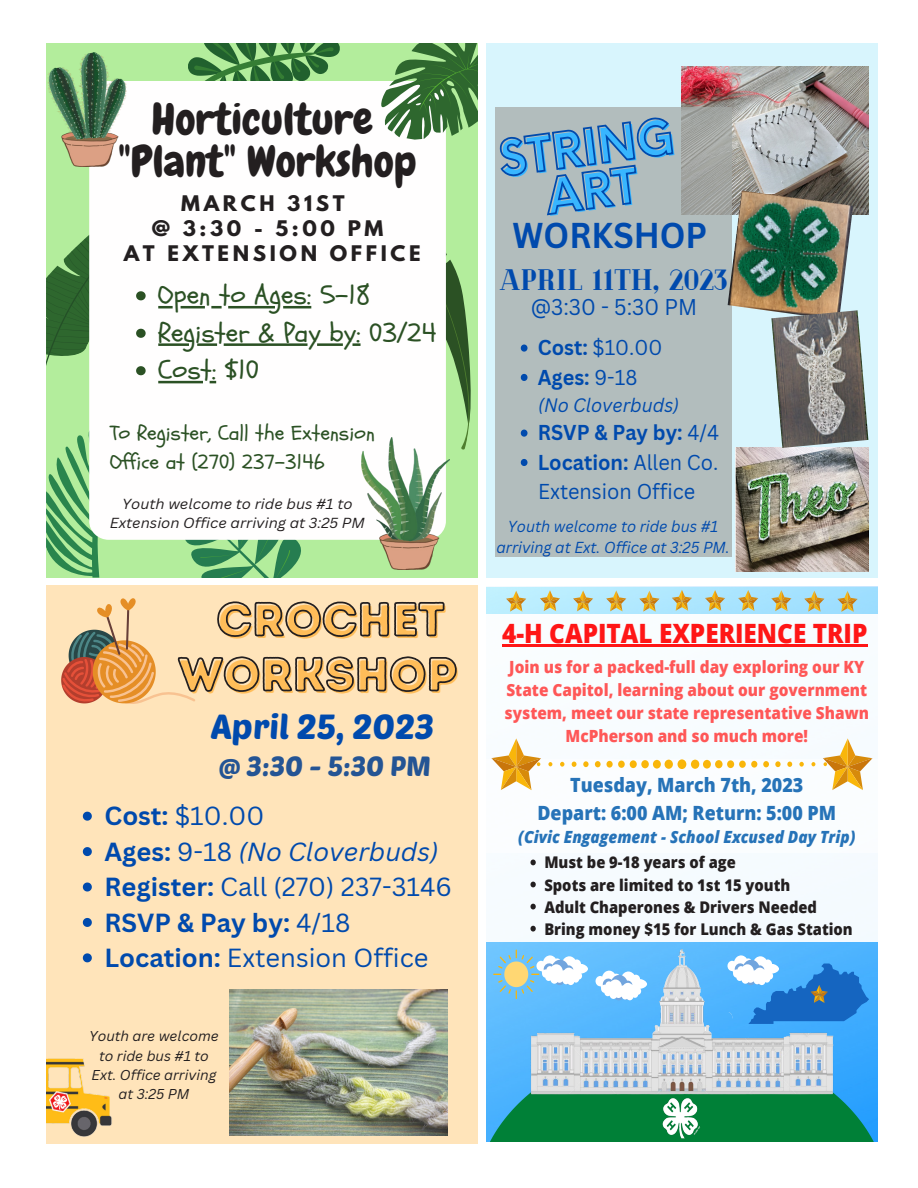
<style>
.page{position:relative;width:918px;height:1188px;background:#fff}
.page>*{position:absolute;margin:0;border:0;box-sizing:border-box;transform-origin:0 0}
.t1{font:700 48.6px/43.7px "Neue Einstellung";color:#38b6ff;text-align:center;scale:.95 1}
.t2{font:46.65px/55.1px "Intro Rust Base";color:#ffbd59;text-align:center}
.t3{font:43.2px/42.6px "Chewy";color:#231f20;text-align:center;scale:1.04 1}
.t4{font:700 34.95px "Canva Sans";color:#004aad;scale:.95 1}
.t5{font:34.35px "Poetsen One";color:#004aad}
.t6{font:900 29.55px "Cheque";color:#004aad;scale:.95 1}
.t7{font:27.45px "Poetsen One";color:#245494}
.t8{font:27px/37.5px "Schoolbell";color:#2b5124;scale:1.04 1}
.t9{font:800 26.55px "Open Sans";color:#ff1616;scale:.91 1}
.t10{font:25.5px/35.4px "Canva Sans";color:#004aad}
.t11{font:22.2px "Canva Sans";color:#004aad;scale:.95 1}
.t12{font:700 21px/29.4px "Canva Sans";color:#004aad;scale:.95 1}
.t13{font:21px/29.4px "Schoolbell";color:#2b5124;scale:1.04 1}
.t14{font:21px "Canva Sans";color:#004aad;scale:.95 1}
.t15{font:800 19.65px/27.3px "Open Sans";color:#2673b8;text-align:center;scale:.91 1}
.t16{font:700 19.05px "League Spartan";letter-spacing:.18em;color:#231f20;scale:1.04 1}
.t17{font:italic 18.9px "Canva Sans";color:#004aad;scale:.95 1}
.t18{font:800 16.8px/23.1px "Open Sans";color:#ff5757;text-align:center;scale:.91 1}
.t19{font:italic 800 16.8px "Open Sans";color:#2673b8;scale:.91 1}
.t20{font:800 16.05px/22px "Open Sans";color:#231f20;scale:.91 1}
.t21{font:italic 15.45px/21.3px "Canva Sans";color:#004aad;text-align:center;scale:.95 1}
.t22{font:italic 14.1px/19.8px "Canva Sans";color:#231f20;text-align:center;scale:1.04 1}
.t23{font:italic 13.95px/19.2px "Canva Sans";color:#231f20;text-align:center}
.s1{font-weight:700}
.s2{font-style:italic}
.s3{font-weight:400}
</style>
<div class="page">
<div style="left:486px;top:43px;width:392px;height:535px;background:#d8f5fd"></div>
<img style="left:682px;top:66px;width:187px;height:148px">
<div style="left:495px;top:107px;width:237px;height:449px;background:#b2bdbd"></div>
<img style="left:728px;top:191px;width:125px;height:120px">
<img style="left:735px;top:448px;width:133px;height:124px">
<img style="left:771px;top:310px;width:97px;height:138px">
<svg style="left:499px;top:117px;width:175px;height:99px"></svg>
<svg style="left:521px;top:345px;width:7px;height:7px"></svg>
<svg style="left:521px;top:374px;width:7px;height:7px"></svg>
<svg style="left:521px;top:430px;width:7px;height:7px"></svg>
<svg style="left:521px;top:459px;width:7px;height:7px"></svg>
<div style="left:46px;top:43px;width:432px;height:535px;background:#b3ed9c"></div>
<svg style="left:188px;top:43px;width:152px;height:38px"></svg>
<svg style="left:46px;top:432px;width:54px;height:146px"></svg>
<svg style="left:185px;top:540px;width:116px;height:38px"></svg>
<div style="left:89px;top:81px;width:357px;height:459px;background:#fffefe"></div>
<img style="left:362px;top:450px;width:88px;height:119px">
<img style="left:48px;top:53px;width:79px;height:114px">
<svg style="left:381px;top:43px;width:97px;height:97px"></svg>
<hr style="left:283px;top:306px;width:28px;height:2px;background:#2b5124">
<hr style="left:228px;top:306px;width:47px;height:2px;background:#2b5124">
<svg style="left:211px;top:306px;width:11px;height:2px"></svg>
<hr style="left:181px;top:306px;width:24px;height:2px;background:#2b5124">
<svg style="left:158px;top:306px;width:15px;height:2px"></svg>
<svg style="left:337px;top:223px;width:134px;height:227px;background:#e6efe2"></svg>
<hr style="left:317px;top:343px;width:26px;height:3px;background:#2b5124">
<hr style="left:224px;top:343px;width:84px;height:3px;background:#2b5124">
<hr style="left:197px;top:343px;width:20px;height:3px;background:#2b5124">
<hr style="left:158px;top:343px;width:31px;height:3px;background:#2b5124">
<svg style="left:46px;top:211px;width:100px;height:171px"></svg>
<svg style="left:210px;top:381px;width:6px;height:2px"></svg>
<hr style="left:158px;top:381px;width:45px;height:2px;background:#2b5124">
<div style="left:46px;top:585px;width:432px;height:558px;background:#ffe4ba"></div>
<img style="left:230px;top:990px;width:218px;height:145px">
<svg style="left:83px;top:812px;width:9px;height:9px"></svg>
<svg style="left:83px;top:847px;width:9px;height:9px"></svg>
<svg style="left:83px;top:883px;width:9px;height:9px"></svg>
<svg style="left:83px;top:918px;width:9px;height:9px"></svg>
<svg style="left:83px;top:953px;width:9px;height:9px"></svg>
<img style="left:46px;top:1058px;width:66px;height:79px">
<svg style="left:61px;top:598px;width:396px;height:106px"></svg>
<img style="left:486px;top:587px;width:392px;height:455px">
<svg style="left:486px;top:1042px;width:392px;height:100px;background:#138d73"></svg>
<img style="left:522px;top:944px;width:320px;height:155px">
<div style="left:486px;top:615px;width:392px;height:327px;background:#f8fcfe"></div>
<svg style="left:491px;top:738px;width:382px;height:52px"></svg>
<svg style="left:672px;top:590px;width:20px;height:21px"></svg>
<svg style="left:705px;top:590px;width:20px;height:21px"></svg>
<svg style="left:738px;top:590px;width:20px;height:21px"></svg>
<svg style="left:771px;top:590px;width:20px;height:21px"></svg>
<svg style="left:540px;top:590px;width:20px;height:21px"></svg>
<svg style="left:573px;top:590px;width:20px;height:21px"></svg>
<svg style="left:606px;top:590px;width:20px;height:21px"></svg>
<svg style="left:639px;top:591px;width:20px;height:21px"></svg>
<svg style="left:506px;top:591px;width:20px;height:21px"></svg>
<svg style="left:804px;top:591px;width:20px;height:21px"></svg>
<svg style="left:837px;top:591px;width:21px;height:21px"></svg>
<svg style="left:595px;top:970px;width:52px;height:31px"></svg>
<svg style="left:727px;top:955px;width:142px;height:69px;background:#489ae2"></svg>
<svg style="left:493px;top:950px;width:95px;height:49px"></svg>
<img style="left:658px;top:1095px;width:48px;height:46px">
<hr style="left:502px;top:644px;width:365px;height:3px;background:#ff1616">
<svg style="left:530px;top:860px;width:6px;height:5px"></svg>
<svg style="left:530px;top:882px;width:6px;height:5px"></svg>
<svg style="left:530px;top:904px;width:6px;height:5px"></svg>
<svg style="left:530px;top:926px;width:6px;height:6px"></svg>
<p class="t3" style="left:118px;top:98px;width:289px">Horticulture "Plant" Workshop</p>
<p class="t16" style="left:181px;top:189px;width:159px">MARCH 31ST</p>
<p class="t16" style="left:152px;top:213px;width:224px">@ 3:30 - 5:00 PM</p>
<p class="t16" style="left:124px;top:238px;width:287px">AT EXTENSION OFFICE</p>
<p class="t8" style="left:158px;top:277px;width:269px">Open to Ages: 5-18<br>Register &amp; Pay by: 03/24<br>Cost: $10</p>
<p class="t13" style="left:110px;top:419px;width:256px">To Register, Call the Extension<br>Office at (270) 237-3146</p>
<p class="t22" style="left:110px;top:494px;width:247px">Youth welcome to ride bus #1 to<br>Extension Office arriving at 3:25 PM</p>
<p class="t2" style="left:180px;top:594px;width:280px">CROCHET<br>WORKSHOP</p>
<p class="t5" style="left:211px;top:704px;width:225px">April 25, 2023</p>
<p class="t7" style="left:219px;top:748px;width:214px">@ 3:30 - 5:30 PM</p>
<p class="t10" style="left:105px;top:799px;width:349px"><span class="s1">Cost:</span> $10.00<br><span class="s1">Ages:</span> 9-18 <span class="s2">(No Cloverbuds)<br></span><span class="s1">Register:</span> Call (270) 237-3146<br><span class="s1">RSVP &amp; Pay by:</span> 4/18<br><span class="s1">Location:</span> Extension Office</p>
<p class="t23" style="left:89px;top:1027px;width:131px">Youth are welcome to ride bus #1 to<br>Ext. Office arriving at 3:25 PM</p>
<p class="t1" style="left:497px;top:134px;width:186px;rotate:-8deg">STRING<br>ART</p>
<p class="t4" style="left:513px;top:214px;width:206px">WORKSHOP</p>
<p class="t6" style="left:500px;top:263px;width:242px">April 11th, 2023</p>
<p class="t11" style="left:531px;top:293px;width:177px">@3:30 - 5:30 PM</p>
<p class="t12" style="left:538px;top:333px;width:133px">Cost: <span class="s3">$10.00<br></span>Ages: <span class="s3">9-18</span></p>
<p class="t12" style="left:538px;top:418px;width:192px">RSVP &amp; Pay by: <span class="s3">4/4<br></span>Location: <span class="s3">Allen Co.</span></p>
<p class="t17" style="left:538px;top:394px;width:150px">(No Cloverbuds)</p>
<p class="t14" style="left:538px;top:479px;width:167px">Extension Office</p>
<p class="t21" style="left:496px;top:516px;width:247px">Youth welcome to ride bus #1 arriving at Ext. Office at 3:25 PM.</p>
<p class="t9" style="left:502px;top:613px;width:403px">4-H CAPITAL EXPERIENCE TRIP</p>
<p class="t18" style="left:505px;top:654px;width:402px">Join us for a packed-full day exploring our KY State Capitol, learning about our government system, meet our state representative Shawn McPherson and so much more!</p>
<p class="t15" style="left:537px;top:770px;width:330px">Tuesday, March 7th, 2023<br>Depart: 6:00 AM; Return: 5:00 PM</p>
<p class="t19" style="left:518px;top:824px;width:372px">(Civic Engagement - School Excused Day Trip)</p>
<p class="t20" style="left:544px;top:851px;width:340px">Must be 9-18 years of age<br>Spots are limited to 1st 15 youth<br>Adult Chaperones &amp; Drivers Needed<br>Bring money $15 for Lunch &amp; Gas Station</p>
</div>
